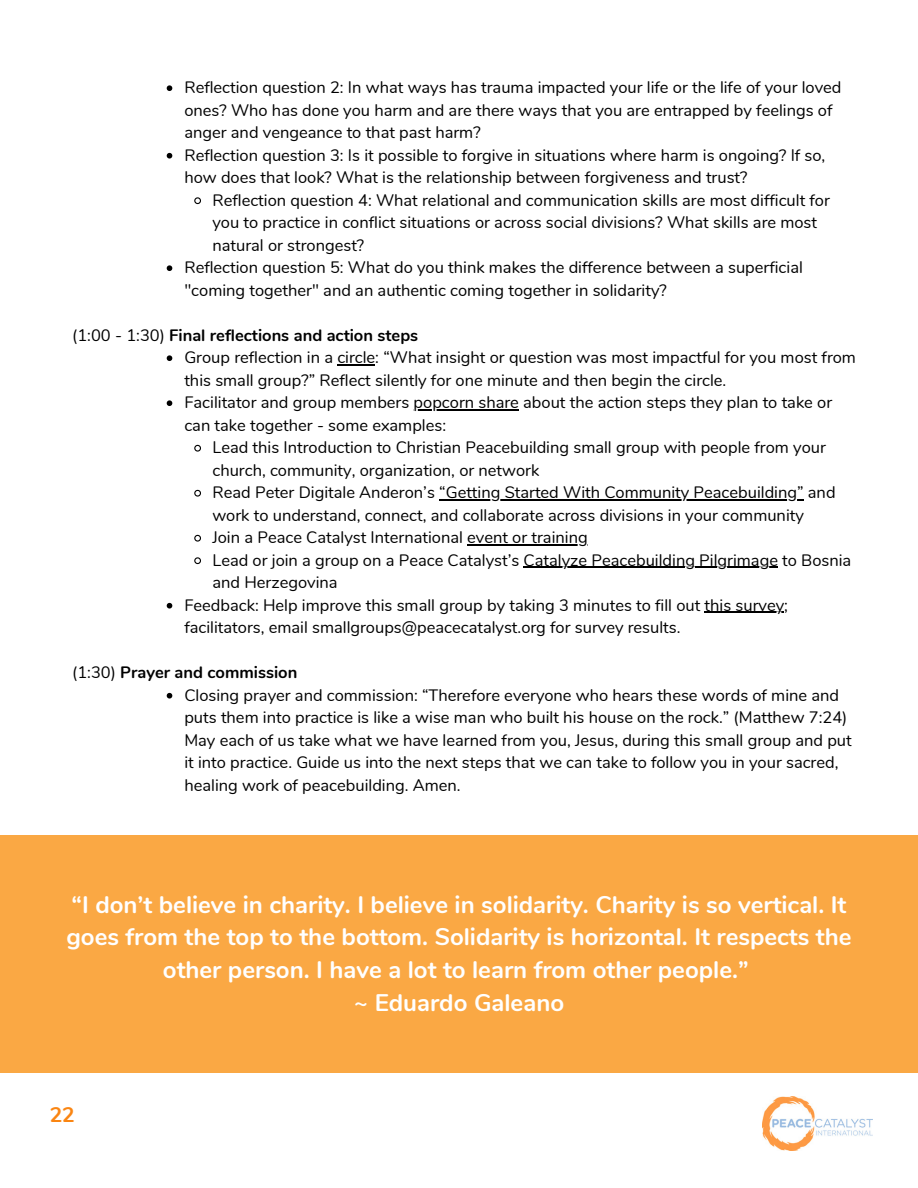
<style>
.page{position:relative;width:918px;height:1188px;background:#fff}
.page>*{position:absolute;margin:0;border:0;box-sizing:border-box;transform-origin:0 0}
.t1{font:700 24px/32.7px "Nunito";color:#fff;text-align:center}
.t2{font:700 21px "Nunito";color:#fa8512}
.t3{font:16.5px/22.5px "Nunito";color:#000}
.t4{font:700 16.5px "Nunito";color:#000}
.s1{font-weight:400}
</style>
<div class="page">
<svg style="left:167px;top:85px;width:5px;height:6px"></svg>
<svg style="left:167px;top:153px;width:5px;height:6px"></svg>
<svg style="left:194px;top:197px;width:7px;height:8px"></svg>
<svg style="left:167px;top:265px;width:5px;height:6px"></svg>
<svg style="left:167px;top:355px;width:5px;height:6px"></svg>
<hr style="left:337px;top:364px;width:38px;height:2px;background:#000">
<svg style="left:167px;top:400px;width:5px;height:6px"></svg>
<hr style="left:414px;top:409px;width:105px;height:2px;background:#000">
<svg style="left:194px;top:444px;width:7px;height:8px"></svg>
<svg style="left:194px;top:489px;width:7px;height:8px"></svg>
<hr style="left:439px;top:499px;width:365px;height:2px;background:#000">
<svg style="left:194px;top:534px;width:7px;height:8px"></svg>
<hr style="left:467px;top:544px;width:121px;height:2px;background:#000">
<svg style="left:194px;top:557px;width:7px;height:8px"></svg>
<hr style="left:524px;top:567px;width:254px;height:1px;background:#000">
<svg style="left:167px;top:603px;width:5px;height:6px"></svg>
<hr style="left:705px;top:612px;width:79px;height:1px;background:#000">
<svg style="left:167px;top:693px;width:5px;height:6px"></svg>
<div style="left:0;top:835px;width:918px;height:238px;background:#faa844"></div>
<img style="left:763px;top:1096px;width:110px;height:54px">
<p class="t3" style="left:184px;top:77px;width:659px">Reflection question 2: In what ways has trauma impacted your life or the life of your loved ones? Who has done you harm and are there ways that you are entrapped by feelings of anger and vengeance to that past harm?</p>
<p class="t3" style="left:184px;top:144px;width:643px">Reflection question 3: Is it possible to forgive in situations where harm is ongoing? If so, how does that look? What is the relationship between forgiveness and trust?</p>
<p class="t3" style="left:212px;top:189px;width:619px">Reflection question 4: What relational and communication skills are most difficult for you to practice in conflict situations or across social divisions? What skills are most natural or strongest?</p>
<p class="t3" style="left:184px;top:257px;width:620px">Reflection question 5: What do you think makes the difference between a superficial "coming together" and an authentic coming together in solidarity?</p>
<p class="t4" style="left:72px;top:324px;width:348px"><span class="s1">(1:00 - 1:30)</span> Final reflections and action steps</p>
<p class="t3" style="left:184px;top:347px;width:673px">Group reflection in a circle: “What insight or question was most impactful for you most from this small group?” Reflect silently for one minute and then begin the circle.</p>
<p class="t3" style="left:184px;top:392px;width:649px">Facilitator and group members popcorn share about the action steps they plan to take or can take together - some examples:</p>
<p class="t3" style="left:212px;top:437px;width:615px">Lead this Introduction to Christian Peacebuilding small group with people from your church, community, organization, or network</p>
<p class="t3" style="left:212px;top:482px;width:625px">Read Peter Digitale Anderon’s “Getting Started With Community Peacebuilding” and work to understand, connect, and collaborate across divisions in your community</p>
<p class="t3" style="left:212px;top:527px;width:377px">Join a Peace Catalyst International event or training</p>
<p class="t3" style="left:212px;top:549px;width:640px">Lead or join a group on a Peace Catalyst’s Catalyze Peacebuilding Pilgrimage to Bosnia and Herzegovina</p>
<p class="t3" style="left:184px;top:594px;width:605px">Feedback: Help improve this small group by taking 3 minutes to fill out this survey; facilitators, email smallgroups@peacecatalyst.org for survey results.</p>
<p class="t4" style="left:72px;top:662px;width:227px"><span class="s1">(1:30)</span> Prayer and commission</p>
<p class="t3" style="left:184px;top:684px;width:669px">Closing prayer and commission: “Therefore everyone who hears these words of mine and puts them into practice is like a wise man who built his house on the rock.” (Matthew 7:24)<br>May each of us take what we have learned from you, Jesus, during this small group and put it into practice. Guide us into the next steps that we can take to follow you in your sacred, healing work of peacebuilding. Amen.</p>
<p class="t1" style="left:66px;top:888px;width:787px">“I don’t believe in charity. I believe in solidarity. Charity is so vertical. It goes from the top to the bottom. Solidarity is horizontal. It respects the other person. I have a lot to learn from other people.”</p>
<p class="t1" style="left:354px;top:986px;width:212px">~ Eduardo Galeano</p>
<p class="t2" style="left:50px;top:1101px;width:27px">22</p>
</div>
